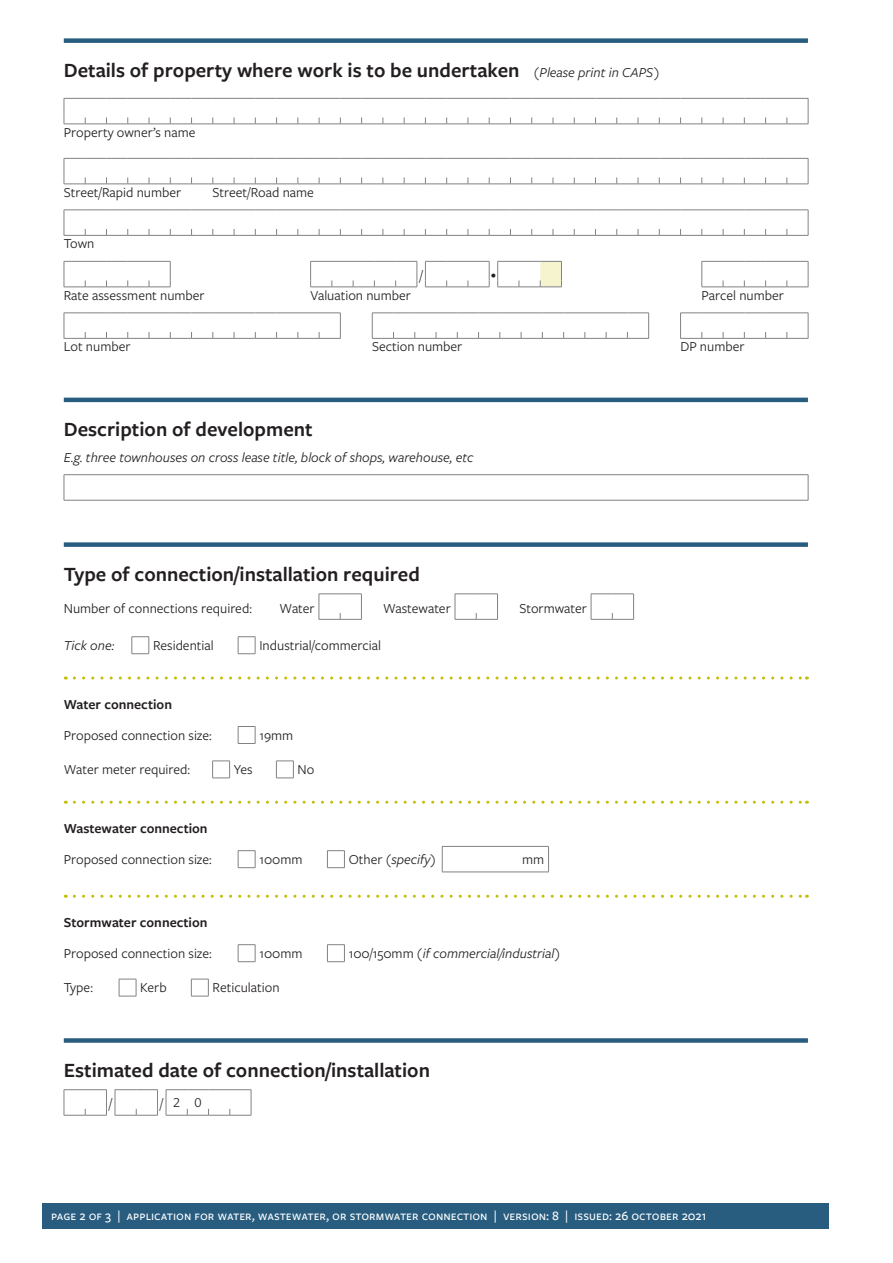
<style>
.page{position:relative;width:893px;height:1263px;background:#fff}
.page>*{position:absolute;margin:0;border:0;box-sizing:border-box;transform-origin:0 0}
.Section_heading_with{font:600 21px "Freight Sans Pro";color:#231f20}
.Body_text{font:14.25px "Freight Sans Pro";color:#231f20}
.Field_label{font:14.25px "Freight Sans Pro";color:#231f20}
.Body_text-2{font:italic 14.25px "Freight Sans Pro";color:#231f20}
.Body_text-3{font:600 14.25px "Freight Sans Pro";color:#231f20}
.t1{font:500 13.5px "Freight Sans Pro";color:#fff}
.t2{font:10.5px "Freight Sans Pro";color:#231f20}
.s1{font-weight:400;font-style:italic;font-size:14.25px}
.s2{font-style:normal}
</style>
<div class="page">
<div style="left:43px;top:1203px;width:786px;height:26px;background:#295d80"></div>
<div style="left:64px;top:38px;width:744px;height:5px;background:#295d80"></div>
<hr style="left:64px;top:398px;width:744px;height:4px;background:#295d80">
<div style="left:64px;top:542px;width:744px;height:5px;background:#295d80"></div>
<svg style="left:74px;top:676px;width:733px;height:3px"></svg>
<svg style="left:74px;top:801px;width:733px;height:3px"></svg>
<svg style="left:74px;top:895px;width:733px;height:3px"></svg>
<div style="left:64px;top:1038px;width:744px;height:5px;background:#295d80"></div>
<svg style="left:64px;top:98px;width:745px;height:27px"></svg>
<svg style="left:64px;top:158px;width:745px;height:27px"></svg>
<svg style="left:64px;top:210px;width:745px;height:26px"></svg>
<svg style="left:64px;top:261px;width:745px;height:27px"></svg>
<svg style="left:64px;top:313px;width:745px;height:26px"></svg>
<hr style="left:64px;top:474px;width:744px;height:1px;background:#808285">
<svg style="left:64px;top:475px;width:1px;height:25px"></svg>
<svg style="left:808px;top:475px;width:1px;height:25px"></svg>
<hr style="left:64px;top:500px;width:744px;height:1px;background:#808285">
<svg style="left:319px;top:594px;width:315px;height:26px"></svg>
<svg style="left:132px;top:636px;width:124px;height:18px"></svg>
<svg style="left:238px;top:726px;width:18px;height:18px"></svg>
<svg style="left:212px;top:761px;width:82px;height:18px"></svg>
<hr style="left:442px;top:846px;width:107px;height:1px;background:#808285">
<svg style="left:442px;top:846px;width:1px;height:26px"></svg>
<svg style="left:548px;top:846px;width:1px;height:26px"></svg>
<hr style="left:442px;top:872px;width:107px;height:1px;background:#808285">
<svg style="left:238px;top:850px;width:107px;height:18px"></svg>
<svg style="left:238px;top:944px;width:107px;height:18px"></svg>
<svg style="left:119px;top:979px;width:90px;height:18px"></svg>
<svg style="left:64px;top:1089px;width:188px;height:27px"></svg>
<p class="Section_heading_with" style="left:64px;top:56px;width:597px">Details of property where work is to be undertaken <span class="s1">(Please print in CAPS)</span></p>
<p class="Field_label" style="left:64px;top:123px;width:133px">Property owner’s name</p>
<p class="Field_label" style="left:64px;top:183px;width:119px">Street/Rapid number</p>
<p class="Field_label" style="left:213px;top:183px;width:103px">Street/Road name</p>
<p class="Field_label" style="left:64px;top:234px;width:32px">Town</p>
<p class="Body_text" style="left:420px;top:266px;width:4px">/</p>
<p class="t2" style="left:491px;top:267px;width:6px">•</p>
<p class="Field_label" style="left:64px;top:286px;width:142px">Rate assessment number</p>
<p class="Field_label" style="left:310px;top:286px;width:102px">Valuation number</p>
<p class="Field_label" style="left:702px;top:286px;width:84px">Parcel number</p>
<p class="Field_label" style="left:64px;top:337px;width:68px">Lot number</p>
<p class="Field_label" style="left:372px;top:337px;width:92px">Section number</p>
<p class="Field_label" style="left:680px;top:337px;width:66px">DP number</p>
<p class="Section_heading_with" style="left:64px;top:415px;width:250px">Description of development</p>
<p class="Body_text-2" style="left:64px;top:448px;width:411px">E.g. three townhouses on cross lease title, block of shops, warehouse, etc</p>
<p class="Section_heading_with" style="left:64px;top:560px;width:358px">Type of connection/installation required</p>
<p class="Body_text" style="left:64px;top:599px;width:190px">Number of connections required:</p>
<p class="Body_text" style="left:280px;top:599px;width:37px">Water</p>
<p class="Body_text" style="left:383px;top:599px;width:69px">Wastewater</p>
<p class="Body_text" style="left:519px;top:599px;width:69px">Stormwater</p>
<p class="Body_text-2" style="left:64px;top:636px;width:52px">Tick one:</p>
<p class="Body_text" style="left:153px;top:635px;width:62px">Residential</p>
<p class="Body_text" style="left:259px;top:635px;width:123px">Industrial/commercial</p>
<p class="Body_text-3" style="left:64px;top:695px;width:110px">Water connection</p>
<p class="Body_text" style="left:64px;top:726px;width:150px">Proposed connection size:</p>
<p class="Body_text" style="left:259px;top:726px;width:35px">19mm</p>
<p class="Body_text" style="left:64px;top:760px;width:128px">Water meter required:</p>
<p class="Body_text" style="left:234px;top:760px;width:20px">Yes</p>
<p class="Body_text" style="left:298px;top:760px;width:18px">No</p>
<p class="Body_text-3" style="left:64px;top:819px;width:145px">Wastewater connection</p>
<p class="Body_text" style="left:64px;top:850px;width:150px">Proposed connection size:</p>
<p class="Body_text" style="left:259px;top:850px;width:45px">100mm</p>
<p class="Body_text-2" style="left:349px;top:850px;width:89px"><span class="s2">Other</span> (specify)</p>
<p class="Body_text" style="left:522px;top:849px;width:24px">mm</p>
<p class="Body_text-3" style="left:64px;top:913px;width:145px">Stormwater connection</p>
<p class="Body_text" style="left:64px;top:944px;width:150px">Proposed connection size:</p>
<p class="Body_text" style="left:259px;top:944px;width:45px">100mm</p>
<p class="Body_text-2" style="left:349px;top:944px;width:213px"><span class="s2">100/150mm</span> (if commercial/industrial)</p>
<p class="Body_text" style="left:64px;top:978px;width:31px">Type:</p>
<p class="Body_text" style="left:140px;top:978px;width:28px">Kerb</p>
<p class="Body_text" style="left:213px;top:978px;width:68px">Reticulation</p>
<p class="Section_heading_with" style="left:64px;top:1056px;width:368px">Estimated date of connection/installation</p>
<p class="Body_text" style="left:109px;top:1094px;width:4px">/</p>
<p class="Body_text" style="left:160px;top:1094px;width:4px">/</p>
<p class="Body_text" style="left:173px;top:1093px;width:9px">2</p>
<p class="Body_text" style="left:194px;top:1093px;width:9px">0</p>
<p class="t1" style="left:51px;top:1207px;width:657px">page 2 of 3 | application for water, wastewater, or stormwater connection | version: 8 | issued: 26 october 2021</p>
</div>
